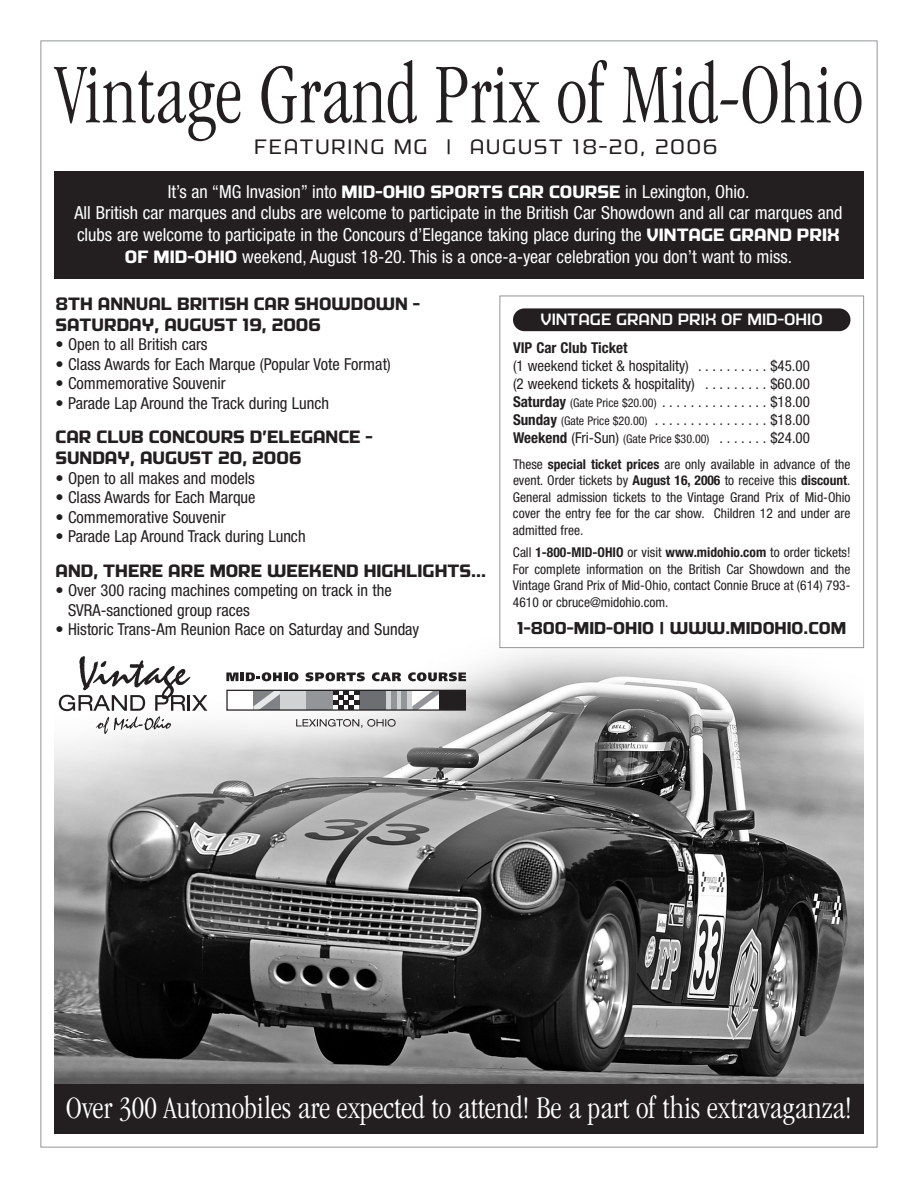
<style>
.page{position:relative;width:918px;height:1188px;background:#fff}
.page>*{position:absolute;margin:0;border:0;box-sizing:border-box;transform-origin:0 0}
.t1{font:300 condensed 87.9px "Garamond";color:#231f20;scale:.9 1}
.t2{font:300 condensed 32.25px "Garamond";color:#fff}
.t3{font:21px "Morgan Bg 2";letter-spacing:.07em;color:#231f20}
.t4{font:condensed 18px/21.8px "Helvetica Neue";color:#fff;text-align:center}
.t5{font:700 18px/21px "Morgan Bg 2";color:#231f20}
.t6{font:700 17.25px "Morgan Bg 2";color:#231f20}
.t7{font:condensed 16.5px/19.5px "Helvetica Neue";color:#231f20}
.t8{font:700 16.5px "Morgan Bg 1";color:#fff}
.t9{font:condensed 15px/18px "Helvetica Neue";color:#231f20;text-align:justify}
.t10{font:700 condensed 15px "Helvetica Neue";color:#231f20}
.t11{font:condensed 13.5px/16.5px "Helvetica Neue";color:#231f20;text-align:justify}
.s1{font-family:"Morgan Bg 2";font-weight:700;font-stretch:normal}
.s2{font-weight:700}
.s3{font-size:12px}
</style>
<div class="page">
<img style="left:54px;top:602px;width:810px;height:483px">
<div style="left:54px;top:1085px;width:810px;height:49px;background:#231f20"></div>
<div style="left:500px;top:296px;width:364px;height:352px;background:#fff"></div>
<div style="left:500px;top:296px;width:364px;height:352px;border:1px solid #939598"></div>
<div style="left:227px;top:690px;width:27px;height:20px;background:#fff"></div>
<div style="left:280px;top:690px;width:26px;height:20px;background:#d1d2d4"></div>
<div style="left:306px;top:690px;width:27px;height:20px;background:#939598"></div>
<div style="left:359px;top:690px;width:27px;height:20px;background:#6d6e71"></div>
<div style="left:386px;top:690px;width:26px;height:20px;background:#d1d2d4"></div>
<svg style="left:254px;top:692px;width:26px;height:17px"></svg>
<svg style="left:333px;top:692px;width:26px;height:17px"></svg>
<div style="left:391px;top:690px;width:5px;height:20px;background:#939598"></div>
<div style="left:402px;top:690px;width:5px;height:20px;background:#939598"></div>
<svg style="left:412px;top:692px;width:27px;height:17px"></svg>
<div style="left:439px;top:690px;width:26px;height:20px;background:#231f20"></div>
<div style="left:226px;top:690px;width:240px;height:21px;border:1px solid #231f20"></div>
<svg style="left:226px;top:672px;width:72px;height:9px"></svg>
<svg style="left:306px;top:672px;width:59px;height:9px"></svg>
<svg style="left:372px;top:672px;width:29px;height:9px"></svg>
<svg style="left:408px;top:672px;width:58px;height:9px"></svg>
<svg style="left:296px;top:719px;width:100px;height:9px"></svg>
<div style="left:513px;top:308px;width:337px;height:23px;background:#231f20;border-radius:11px"></div>
<div style="left:54px;top:171px;width:810px;height:108px;background:#231f20"></div>
<svg style="left:59px;top:656px;width:148px;height:78px"></svg>
<h1 class="t1" style="left:55px;top:60px;width:900px">Vintage Grand Prix of Mid-Ohio</h1>
<h3 class="t3" style="left:254px;top:134px;width:465px">FEATURING MG | AUGUST 18-20, 2006</h3>
<p class="t4" style="left:75px;top:182px;width:769px">It’s an “MG Invasion” into <span class="s1">MID-OHIO SPORTS CAR COURSE</span> in Lexington, Ohio.<br>All British car marques and clubs are welcome to participate in the British Car Showdown and all car marques and clubs are welcome to participate in the Concours d’Elegance taking place during the <span class="s1">VINTAGE GRAND PRIX OF MID-OHIO</span> weekend, August 18-20. This is a once-a-year celebration you don’t want to miss.</p>
<h3 class="t5" style="left:56px;top:293px;width:366px">8TH ANNUAL BRITISH CAR SHOWDOWN -<br>SATURDAY, AUGUST 19, 2006</h3>
<p class="t7" style="left:56px;top:336px;width:154px">• Open to all British cars</p>
<p class="t7" style="left:56px;top:355px;width:337px">• Class Awards for Each Marque (Popular Vote Format)</p>
<p class="t7" style="left:56px;top:375px;width:172px">• Commemorative Souvenir</p>
<p class="t7" style="left:56px;top:394px;width:275px">• Parade Lap Around the Track during Lunch</p>
<h3 class="t5" style="left:56px;top:426px;width:319px">CAR CLUB CONCOURS D’ELEGANCE -<br>SUNDAY, AUGUST 20, 2006</h3>
<p class="t7" style="left:56px;top:469px;width:201px">• Open to all makes and models</p>
<p class="t7" style="left:56px;top:489px;width:202px">• Class Awards for Each Marque</p>
<p class="t7" style="left:56px;top:508px;width:172px">• Commemorative Souvenir</p>
<p class="t7" style="left:56px;top:528px;width:252px">• Parade Lap Around Track during Lunch</p>
<h3 class="t5" style="left:56px;top:560px;width:432px">AND, THERE ARE MORE WEEKEND HIGHLIGHTS...</h3>
<p class="t7" style="left:68px;top:582px;width:325px;text-indent:-13px">• Over 300 racing machines competing on track in the<br>SVRA-sanctioned group races</p>
<p class="t7" style="left:56px;top:621px;width:365px">• Historic Trans-Am Reunion Race on Saturday and Sunday</p>
<p class="t8" style="left:541px;top:310px;width:284px">VINTAGE GRAND PRIX OF MID-OHIO</p>
<p class="t10" style="left:513px;top:342px;width:116px">VIP Car Club Ticket</p>
<p class="t9" style="left:513px;top:358px;width:299px">(1 weekend ticket &amp; hospitality) . . . . . . . . . . $45.00 (2 weekend tickets &amp; hospitality) . . . . . . . . . $60.00<br><span class="s2">Saturday</span> <span class="s3">(Gate Price $20.00)</span> . . . . . . . . . . . . . . . $18.00<br><span class="s2">Sunday</span> <span class="s3">(Gate Price $20.00)</span> . . . . . . . . . . . . . . . . $18.00<br><span class="s2">Weekend</span> (Fri-Sun) <span class="s3">(Gate Price $30.00)</span> . . . . . . . $24.00</p>
<p class="t11" style="left:513px;top:457px;width:339px">These <span class="s2">special ticket prices</span> are only available in advance of the event. Order tickets by <span class="s2">August 16, 2006</span> to receive this <span class="s2">discount</span>.<br>General admission tickets to the Vintage Grand Prix of Mid-Ohio cover the entry fee for the car show. Children 12 and under are admitted free.</p>
<p class="t11" style="left:513px;top:545px;width:339px">Call <span class="s2">1-800-MID-OHIO</span> or visit <span class="s2">www.midohio.com</span> to order tickets!<br>For complete information on the British Car Showdown and the Vintage Grand Prix of Mid-Ohio, contact Connie Bruce at (614) 793- 4610 or cbruce@midohio.com.</p>
<p class="t6" style="left:517px;top:618px;width:331px">1-800-MID-OHIO | WWW.MIDOHIO.COM</p>
<h2 class="t2" style="left:66px;top:1095px;width:788px">Over 300 Automobiles are expected to attend! Be a part of this extravaganza!</h2>
</div>
